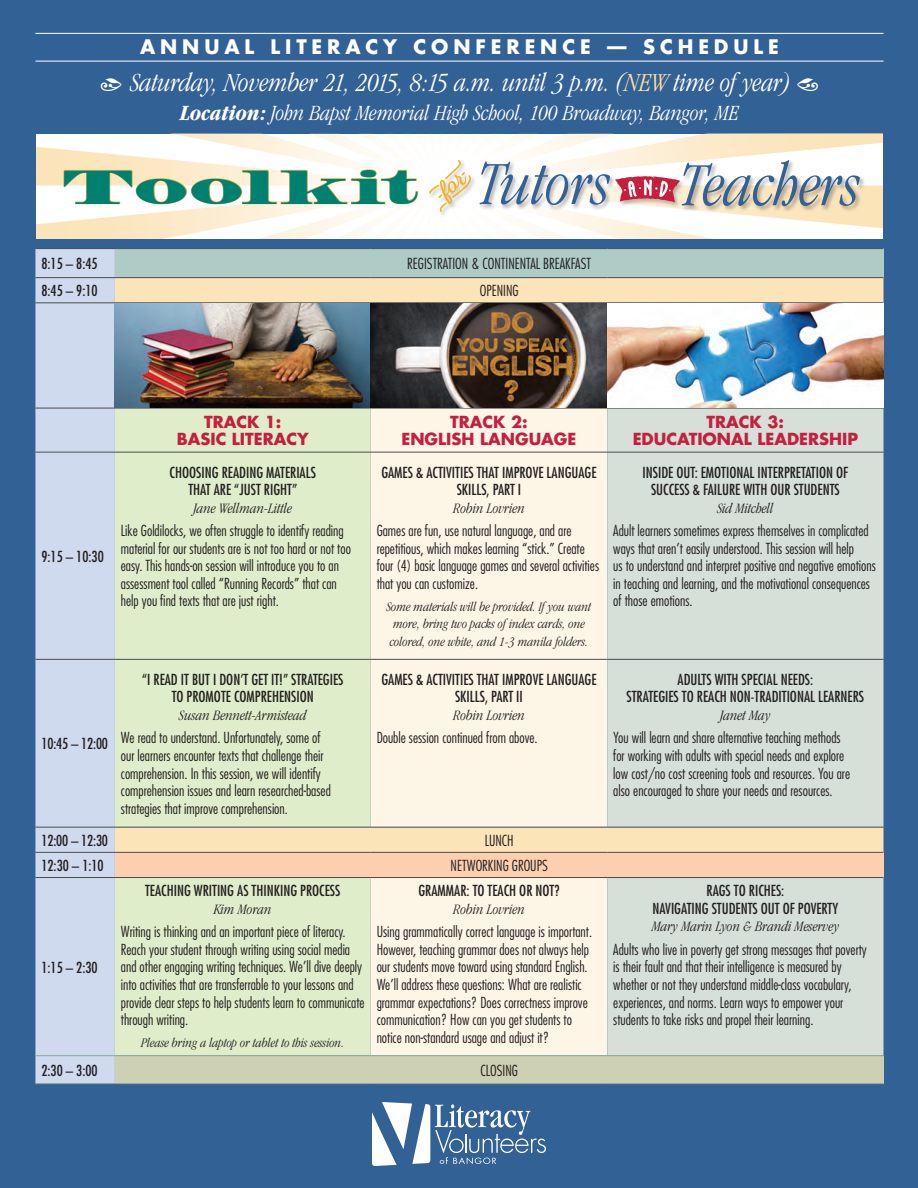
<style>
.page{position:relative;width:918px;height:1188px;background:#326195}
.page>*{position:absolute;margin:0;border:0;box-sizing:border-box;transform-origin:0 0}
.t1{font:italic 300 condensed 63.75px "Garamond";color:#326195}
.t2{font:italic 300 condensed 27px "Garamond";letter-spacing:-.005em;color:#fff}
.t3{font:italic 300 condensed 22.5px "Garamond";letter-spacing:-.005em;color:#fff}
.t4{font:700 19.5px "Futura";letter-spacing:.25em;color:#fff}
.t5{font:700 16.2px/17.5px "Futura";color:#c61f3e;text-align:center}
.t6{font:300 condensed 14.85px/17.5px "Futura";color:#231f20}
.t7{font:condensed 14.85px/17.5px "Futura";color:#231f20;text-align:center}
.t8{font:italic 300 condensed 14.85px "Garamond";color:#231f20}
.t9{font:italic 300 condensed 13.5px/17.5px "Garamond";color:#231f20}
.s1{color:#fcdca4}
.s2{font-weight:700}
.s3{font-family:"Madrone";font-weight:400;font-style:normal;font-stretch:normal;font-size:44.55px;color:#00806e}
.s4{font-family:"Garamond";font-weight:300;font-style:italic}
</style>
<div class="page">
<svg style="left:35px;top:249px;width:80px;height:834px;background:#c1cee5"></svg>
<div style="left:115px;top:249px;width:769px;height:29px;background:#aecbc6"></div>
<svg style="left:115px;top:278px;width:769px;height:25px;background:#f5deb5"></svg>
<div style="left:115px;top:409px;width:256px;height:646px;background:#dfedcb"></div>
<div style="left:371px;top:409px;width:236px;height:646px;background:#fdf6e6"></div>
<div style="left:607px;top:409px;width:277px;height:646px;background:#d6e0d9"></div>
<div style="left:115px;top:852px;width:769px;height:26px;background:#fcd0af"></div>
<div style="left:115px;top:1056px;width:769px;height:28px;background:#ced0b3"></div>
<hr style="left:35px;top:452px;width:80px;height:1px;background:#4b4c4d">
<hr style="left:115px;top:452px;width:256px;height:1px;background:#4b4c4d">
<hr style="left:371px;top:452px;width:236px;height:1px;background:#4b4c4d">
<hr style="left:607px;top:452px;width:277px;height:1px;background:#4b4c4d">
<hr style="left:35px;top:659px;width:80px;height:1px;background:#4b4c4d">
<hr style="left:115px;top:659px;width:256px;height:1px;background:#4b4c4d">
<hr style="left:371px;top:659px;width:236px;height:1px;background:#4b4c4d">
<hr style="left:607px;top:659px;width:277px;height:1px;background:#4b4c4d">
<hr style="left:35px;top:827px;width:80px;height:1px;background:#4b4c4d">
<hr style="left:115px;top:827px;width:256px;height:1px;background:#4b4c4d">
<hr style="left:371px;top:827px;width:236px;height:1px;background:#4b4c4d">
<hr style="left:607px;top:827px;width:277px;height:1px;background:#4b4c4d">
<hr style="left:35px;top:852px;width:80px;height:1px;background:#4b4c4d">
<hr style="left:115px;top:852px;width:256px;height:1px;background:#4b4c4d">
<hr style="left:371px;top:852px;width:236px;height:1px;background:#4b4c4d">
<hr style="left:607px;top:852px;width:277px;height:1px;background:#4b4c4d">
<hr style="left:35px;top:877px;width:80px;height:1px;background:#4b4c4d">
<hr style="left:371px;top:877px;width:236px;height:1px;background:#4b4c4d">
<hr style="left:115px;top:877px;width:256px;height:1px;background:#4b4c4d">
<hr style="left:607px;top:877px;width:277px;height:1px;background:#4b4c4d">
<hr style="left:35px;top:1055px;width:80px;height:1px;background:#84ab96">
<hr style="left:115px;top:1055px;width:256px;height:1px;background:#84ab96">
<hr style="left:371px;top:1055px;width:236px;height:1px;background:#84ab96">
<hr style="left:607px;top:1055px;width:277px;height:1px;background:#84ab96">
<hr style="left:35px;top:1083px;width:80px;height:1px;background:#84ab96">
<hr style="left:115px;top:1083px;width:256px;height:1px;background:#84ab96">
<hr style="left:371px;top:1083px;width:236px;height:1px;background:#84ab96">
<hr style="left:607px;top:1083px;width:277px;height:1px;background:#84ab96">
<hr style="left:35px;top:248px;width:80px;height:1px;background:#4b4c4d">
<hr style="left:115px;top:248px;width:256px;height:1px;background:#4b4c4d">
<hr style="left:371px;top:248px;width:236px;height:1px;background:#4b4c4d">
<hr style="left:607px;top:248px;width:277px;height:1px;background:#4b4c4d">
<hr style="left:35px;top:277px;width:80px;height:1px;background:#4b4c4d">
<hr style="left:35px;top:303px;width:80px;height:1px;background:#4b4c4d">
<hr style="left:35px;top:408px;width:80px;height:1px;background:#4b4c4d">
<hr style="left:115px;top:277px;width:256px;height:1px;background:#4b4c4d">
<hr style="left:371px;top:277px;width:236px;height:1px;background:#4b4c4d">
<hr style="left:607px;top:277px;width:277px;height:1px;background:#4b4c4d">
<hr style="left:115px;top:408px;width:256px;height:1px;background:#4b4c4d">
<hr style="left:371px;top:408px;width:236px;height:1px;background:#4b4c4d">
<hr style="left:607px;top:408px;width:277px;height:1px;background:#4b4c4d">
<img style="left:115px;top:303px;width:769px;height:105px">
<svg style="left:36px;top:134px;width:846px;height:104px;background:#fdf6ea"></svg>
<svg style="left:64px;top:169px;width:354px;height:35px;background:#fdf0d7"></svg>
<div style="left:428px;top:159px;width:438px;height:59px;background:#231f20;opacity:.3"></div>
<svg style="left:596px;top:133px;width:84px;height:84px;background:#f0d5d2"></svg>
<svg style="left:427px;top:159px;width:48px;height:53px;background:#f6edda"></svg>
<hr style="left:35px;top:33px;width:849px;height:1px;background:#fff">
<hr style="left:35px;top:61px;width:849px;height:1px;background:#fff">
<svg style="left:372px;top:1102px;width:174px;height:64px"></svg>
<p class="t4" style="left:140px;top:33px;width:640px">ANNUAL LITERACY CONFERENCE — SCHEDULE</p>
<p class="t2" style="left:131px;top:68px;width:661px">Saturday, November 21, 2015, 8:15 a.m. until 3 p.m. (<span class="s1">NEW</span> time of year)</p>
<p class="t3" style="left:180px;top:101px;width:560px"><span class="s2">Location:</span> John Bapst Memorial High School, 100 Broadway, Bangor, ME</p>
<p class="t1" style="left:63px;top:151px;width:798px"><span class="s3">Toolkit</span> Tutors Teachers</p>
<p class="t7" style="left:41px;top:255px;width:58px">8:15 – 8:45</p>
<p class="t6" style="left:407px;top:255px;width:185px">REGISTRATION &amp; CONTINENTAL BREAKFAST</p>
<p class="t7" style="left:41px;top:282px;width:58px">8:45 – 9:10</p>
<p class="t6" style="left:480px;top:282px;width:40px">OPENING</p>
<p class="t7" style="left:41px;top:547px;width:64px">9:15 – 10:30</p>
<p class="t7" style="left:41px;top:735px;width:68px">10:45 – 12:00</p>
<p class="t5" style="left:177px;top:413px;width:133px">TRACK 1:<br>BASIC LITERACY</p>
<p class="t5" style="left:401px;top:413px;width:177px">TRACK 2:<br>ENGLISH LANGUAGE</p>
<p class="t5" style="left:633px;top:413px;width:227px">TRACK 3:<br>EDUCATIONAL LEADERSHIP</p>
<p class="t7" style="left:170px;top:463px;width:148px">CHOOSING READING MATERIALS<br>THAT ARE “JUST RIGHT”<br><span class="s4">Jane Wellman-Little</span></p>
<p class="t6" style="left:121px;top:522px;width:232px">Like Goldilocks, we often struggle to identify reading material for our students are is not too hard or not too easy. This hands-on session will introduce you to an assessment tool called “Running Records” that can help you find texts that are just right.</p>
<p class="t7" style="left:142px;top:670px;width:203px">“I READ IT BUT I DON’T GET IT!” STRATEGIES<br>TO PROMOTE COMPREHENSION</p>
<p class="t8" style="left:179px;top:707px;width:128px">Susan Bennett-Armistead</p>
<p class="t6" style="left:121px;top:729px;width:211px">We read to understand. Unfortunately, some of our learners encounter texts that challenge their comprehension. In this session, we will identify comprehension issues and learn researched-based strategies that improve comprehension.</p>
<p class="t7" style="left:381px;top:463px;width:217px">GAMES &amp; ACTIVITIES THAT IMPROVE LANGUAGE<br>SKILLS, PART I</p>
<p class="t8" style="left:453px;top:500px;width:73px">Robin Lovrien</p>
<p class="t6" style="left:377px;top:522px;width:224px">Games are fun, use natural language, and are repetitious, which makes learning “stick.” Create four (4) basic language games and several activities that you can customize.</p>
<p class="t9" style="left:387px;top:598px;width:206px">Some materials will be provided. If you want more, bring two packs of index cards, one colored, one white, and 1-3 manila folders.</p>
<p class="t7" style="left:381px;top:670px;width:217px">GAMES &amp; ACTIVITIES THAT IMPROVE LANGUAGE<br>SKILLS, PART II</p>
<p class="t8" style="left:453px;top:707px;width:73px">Robin Lovrien</p>
<p class="t6" style="left:377px;top:729px;width:162px">Double session continued from above.</p>
<p class="t7" style="left:642px;top:463px;width:207px">INSIDE OUT: EMOTIONAL INTERPRETATION OF<br>SUCCESS &amp; FAILURE WITH OUR STUDENTS</p>
<p class="t8" style="left:717px;top:500px;width:58px">Sid Mitchell</p>
<p class="t6" style="left:613px;top:522px;width:264px">Adult learners sometimes express themselves in complicated ways that aren’t easily understood. This session will help<br>us to understand and interpret positive and negative emotions in teaching and learning, and the motivational consequences of those emotions.</p>
<p class="t7" style="left:627px;top:670px;width:239px">ADULTS WITH SPECIAL NEEDS:<br>STRATEGIES TO REACH NON-TRADITIONAL LEARNERS</p>
<p class="t8" style="left:720px;top:707px;width:52px">Janet May</p>
<p class="t6" style="left:613px;top:729px;width:238px">You will learn and share alternative teaching methods for working with adults with special needs and explore low cost/no cost screening tools and resources. You are also encouraged to share your needs and resources.</p>
<p class="t7" style="left:41px;top:831px;width:68px">12:00 – 12:30</p>
<p class="t6" style="left:485px;top:831px;width:31px">LUNCH</p>
<p class="t7" style="left:41px;top:857px;width:64px">12:30 – 1:10</p>
<p class="t6" style="left:451px;top:857px;width:99px">NETWORKING GROUPS</p>
<p class="t7" style="left:41px;top:958px;width:58px">1:15 – 2:30</p>
<p class="t7" style="left:145px;top:882px;width:197px">TEACHING WRITING AS THINKING PROCESS</p>
<p class="t8" style="left:214px;top:901px;width:59px">Kim Moran</p>
<p class="t6" style="left:121px;top:923px;width:245px">Writing is thinking and an important piece of literacy.<br>Reach your student through writing using social media and other engaging writing techniques. We’ll dive deeply into activities that are transferrable to your lessons and provide clear steps to help students learn to communicate through writing.</p>
<p class="t9" style="left:141px;top:1034px;width:205px">Please bring a laptop or tablet to this session.</p>
<p class="t7" style="left:418px;top:882px;width:143px">GRAMMAR: TO TEACH OR NOT?</p>
<p class="t8" style="left:453px;top:901px;width:73px">Robin Lovrien</p>
<p class="t6" style="left:377px;top:923px;width:217px">Using grammatically correct language is important.<br>However, teaching grammar does not always help our students move toward using standard English.<br>We’ll address these questions: What are realistic grammar expectations? Does correctness improve communication? How can you get students to notice non-standard usage and adjust it?</p>
<p class="t7" style="left:41px;top:1061px;width:58px">2:30 – 3:00</p>
<p class="t6" style="left:480px;top:1061px;width:39px">CLOSING</p>
<p class="t7" style="left:653px;top:882px;width:187px">RAGS TO RICHES:<br>NAVIGATING STUDENTS OUT OF POVERTY</p>
<p class="t8" style="left:652px;top:919px;width:189px">Mary Marin Lyon &amp; Brandi Meservey</p>
<p class="t6" style="left:613px;top:941px;width:255px">Adults who live in poverty get strong messages that poverty is their fault and that their intelligence is measured by whether or not they understand middle-class vocabulary, experiences, and norms. Learn ways to empower your students to take risks and propel their learning.</p>
</div>
